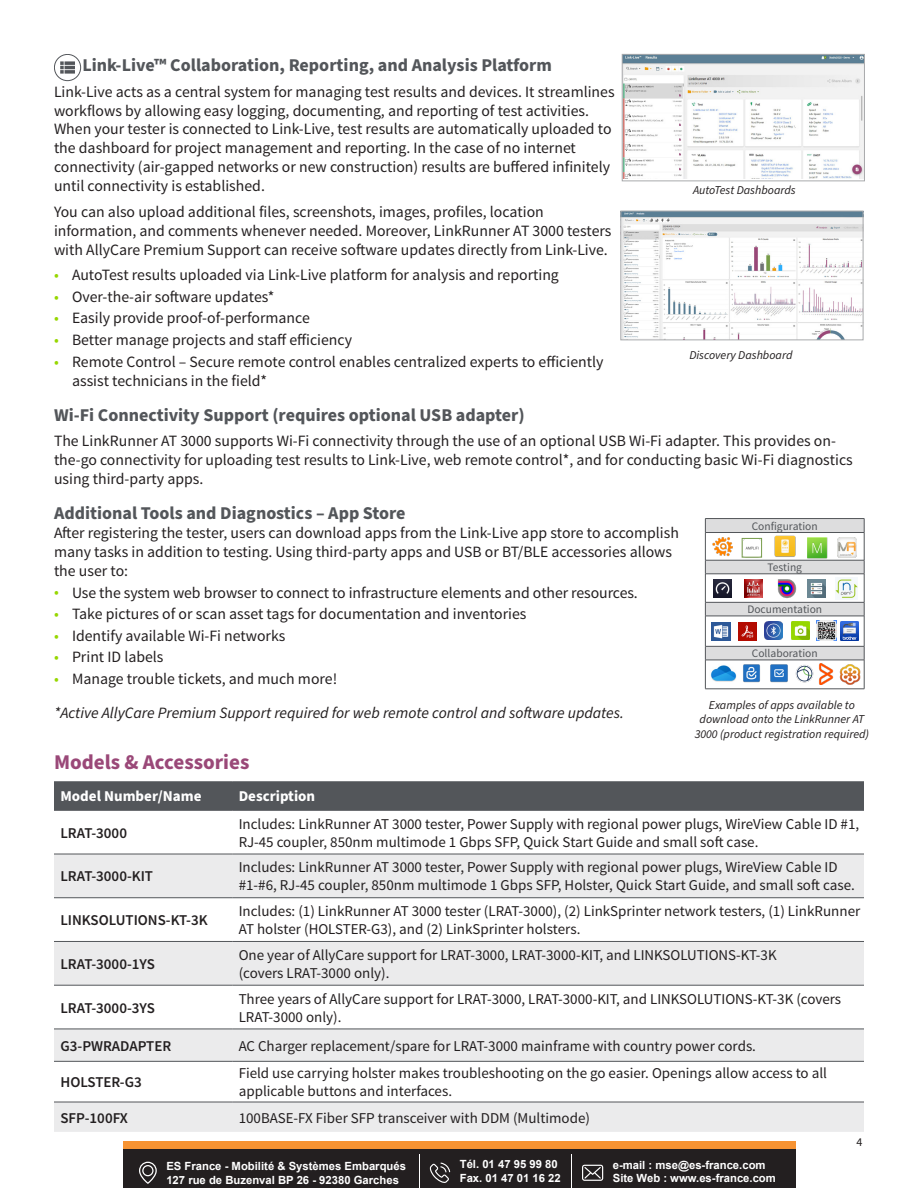
<style>
.page{position:relative;width:918px;height:1188px;background:#fff}
.page>*{position:absolute;margin:0;border:0;box-sizing:border-box;transform-origin:0 0}
.t1{font:700 21px "Source Sans Pro";color:#9a4878}
.t2{font:700 18px "Source Sans Pro";color:#53565a}
.t3{font:15.75px/18.9px "Source Sans Pro";color:#231f20}
.t4{font:italic 15.75px "Source Sans Pro";color:#231f20}
.t5{font:15px/18px "Source Sans Pro";color:#231f20}
.t6{font:600 15px "Source Sans Pro";color:#231f20}
.t7{font:700 15px "Source Sans Pro";color:#fff}
.t8{font:italic 12px/14.4px "Source Sans Pro";color:#231f20;text-align:center}
.t9{font:12px "Source Sans Pro";color:#231f20}
.t10{font:11.4px "Source Sans Pro";color:#53565a}
.t11{font:700 11.25px/13.5px "Arial";color:#fff}
.s1{color:#97d700}
</style>
<div class="page">
<div style="left:54px;top:783px;width:810px;height:27px;background:#53565a"></div>
<svg style="left:54px;top:855px;width:810px;height:277px;fill:#ebebec"></svg>
<hr style="left:54px;top:782px;width:178px;height:1px;background:#53565a">
<hr style="left:232px;top:782px;width:632px;height:1px;background:#53565a">
<hr style="left:54px;top:810px;width:178px;height:1px;background:#53565a">
<hr style="left:232px;top:810px;width:632px;height:1px;background:#53565a">
<hr style="left:54px;top:854px;width:178px;height:1px;background:#53565a">
<hr style="left:232px;top:854px;width:632px;height:1px;background:#53565a">
<hr style="left:54px;top:897px;width:178px;height:1px;background:#53565a">
<hr style="left:232px;top:897px;width:632px;height:1px;background:#53565a">
<hr style="left:54px;top:941px;width:178px;height:1px;background:#53565a">
<hr style="left:232px;top:941px;width:632px;height:1px;background:#53565a">
<hr style="left:54px;top:985px;width:178px;height:1px;background:#53565a">
<hr style="left:232px;top:985px;width:632px;height:1px;background:#53565a">
<hr style="left:54px;top:1029px;width:178px;height:1px;background:#53565a">
<hr style="left:232px;top:1029px;width:632px;height:1px;background:#53565a">
<hr style="left:54px;top:1061px;width:178px;height:1px;background:#53565a">
<hr style="left:232px;top:1061px;width:632px;height:1px;background:#53565a">
<hr style="left:54px;top:1102px;width:178px;height:1px;background:#53565a">
<hr style="left:232px;top:1102px;width:632px;height:1px;background:#53565a">
<hr style="left:705px;top:689px;width:159px;height:1px;background:#53565a">
<hr style="left:705px;top:518px;width:159px;height:1px;background:#53565a">
<svg style="left:705px;top:519px;width:160px;height:170px"></svg>
<hr style="left:705px;top:532px;width:159px;height:1px;background:#53565a">
<img style="left:837px;top:538px;width:20px;height:19px">
<img style="left:807px;top:537px;width:20px;height:21px">
<img style="left:773px;top:534px;width:25px;height:24px">
<img style="left:744px;top:540px;width:16px;height:15px">
<div style="left:742px;top:538px;width:20px;height:19px;border:1px solid #789d4a"></div>
<img style="left:713px;top:579px;width:19px;height:18px">
<img style="left:744px;top:579px;width:19px;height:18px">
<img style="left:816px;top:621px;width:20px;height:20px">
<img style="left:742px;top:663px;width:20px;height:20px">
<img style="left:710px;top:663px;width:27px;height:20px">
<img style="left:769px;top:663px;width:21px;height:20px">
<img style="left:775px;top:576px;width:24px;height:24px">
<img style="left:808px;top:579px;width:18px;height:18px">
<img style="left:836px;top:577px;width:22px;height:22px">
<img style="left:713px;top:537px;width:19px;height:20px">
<img style="left:712px;top:622px;width:18px;height:18px">
<img style="left:738px;top:622px;width:19px;height:18px">
<img style="left:764px;top:621px;width:19px;height:19px">
<img style="left:791px;top:621px;width:18px;height:19px">
<img style="left:840px;top:622px;width:19px;height:18px">
<img style="left:793px;top:663px;width:44px;height:22px">
<img style="left:840px;top:664px;width:20px;height:21px">
<div style="left:54px;top:54px;width:27px;height:27px;border:1px solid #53565a;border-radius:50%"></div>
<svg style="left:60px;top:61px;width:15px;height:13px"></svg>
<img style="left:624px;top:56px;width:239px;height:122px">
<div style="left:622px;top:54px;width:243px;height:127px;border:1px solid #a9aaac"></div>
<img style="left:622px;top:213px;width:239px;height:125px">
<div style="left:620px;top:211px;width:243px;height:129px;border:1px solid #a9aaac"></div>
<div style="left:123px;top:1149px;width:672px;height:39px;background:#231f20"></div>
<div style="left:123px;top:1141px;width:672px;height:8px;background:#f79332"></div>
<svg style="left:139px;top:1162px;width:18px;height:22px"></svg>
<svg style="left:430px;top:1163px;width:20px;height:20px"></svg>
<svg style="left:582px;top:1165px;width:21px;height:16px"></svg>
<hr style="left:419px;top:1155px;width:1px;height:33px;background:#fff">
<hr style="left:571px;top:1155px;width:1px;height:33px;background:#fff">
<p class="t2" style="left:83px;top:53px;width:471px">Link-Live™ Collaboration, Reporting, and Analysis Platform</p>
<p class="t3" style="left:54px;top:82px;width:562px">Link-Live acts as a central system for managing test results and devices. It streamlines</p>
<p class="t3" style="left:54px;top:101px;width:537px">workflows by allowing easy logging, documenting, and reporting of test activities.</p>
<p class="t3" style="left:54px;top:120px;width:559px">When your tester is connected to Link-Live, test results are automatically uploaded to</p>
<p class="t3" style="left:54px;top:139px;width:523px">the dashboard for project management and reporting. In the case of no internet</p>
<p class="t3" style="left:54px;top:158px;width:558px">connectivity (air-gapped networks or new construction) results are buffered infinitely</p>
<p class="t3" style="left:54px;top:177px;width:212px">until connectivity is established.</p>
<p class="t3" style="left:54px;top:202px;width:559px">You can also upload additional files, screenshots, images, profiles, location information, and comments whenever needed. Moreover, LinkRunner AT 3000 testers with AllyCare Premium Support can receive software updates directly from Link-Live.</p>
<p class="t3" style="left:54px;top:266px;width:506px"><span class="s1">•</span> AutoTest results uploaded via Link-Live platform for analysis and reporting</p>
<p class="t3" style="left:54px;top:287px;width:222px"><span class="s1">•</span> Over-the-air software updates*</p>
<p class="t3" style="left:54px;top:309px;width:257px"><span class="s1">•</span> Easily provide proof-of-performance</p>
<p class="t3" style="left:54px;top:331px;width:300px"><span class="s1">•</span> Better manage projects and staff efficiency</p>
<p class="t3" style="left:72px;top:352px;width:533px;text-indent:-18px"><span class="s1">•</span> Remote Control – Secure remote control enables centralized experts to efficiently assist technicians in the field*</p>
<p class="t2" style="left:54px;top:402px;width:472px">Wi-Fi Connectivity Support (requires optional USB adapter)</p>
<p class="t3" style="left:54px;top:432px;width:800px">The LinkRunner AT 3000 supports Wi-Fi connectivity through the use of an optional USB Wi-Fi adapter. This provides on&shy;the-go connectivity for uploading test results to Link-Live, web remote control*, and for conducting basic Wi-Fi diagnostics using third-party apps.</p>
<p class="t2" style="left:54px;top:501px;width:353px">Additional Tools and Diagnostics – App Store</p>
<p class="t3" style="left:54px;top:524px;width:626px">After registering the tester, users can download apps from the Link-Live app store to accomplish many tasks in addition to testing. Using third-party apps and USB or BT/BLE accessories allows the user to:</p>
<p class="t3" style="left:54px;top:583px;width:585px"><span class="s1">•</span> Use the system web browser to connect to infrastructure elements and other resources.</p>
<p class="t3" style="left:54px;top:605px;width:474px"><span class="s1">•</span> Take pictures of or scan asset tags for documentation and inventories</p>
<p class="t3" style="left:54px;top:626px;width:233px"><span class="s1">•</span> Identify available Wi-Fi networks</p>
<p class="t3" style="left:54px;top:648px;width:111px"><span class="s1">•</span> Print ID labels</p>
<p class="t3" style="left:54px;top:670px;width:285px"><span class="s1">•</span> Manage trouble tickets, and much more!</p>
<p class="t4" style="left:54px;top:702px;width:571px">*Active AllyCare Premium Support required for web remote control and software updates.</p>
<p class="t8" style="left:693px;top:183px;width:104px">AutoTest Dashboards</p>
<p class="t8" style="left:689px;top:348px;width:105px">Discovery Dashboard</p>
<p class="t10" style="left:752px;top:519px;width:67px">Configuration</p>
<p class="t10" style="left:767px;top:560px;width:36px">Testing</p>
<p class="t10" style="left:747px;top:603px;width:76px">Documentation</p>
<p class="t10" style="left:752px;top:647px;width:67px">Collaboration</p>
<p class="t8" style="left:695px;top:698px;width:176px">Examples of apps available to download onto the LinkRunner AT<br>3000 (product registration required)</p>
<p class="t1" style="left:54px;top:748px;width:197px">Models &amp; Accessories</p>
<p class="t7" style="left:60px;top:785px;width:142px">Model Number/Name</p>
<p class="t7" style="left:239px;top:785px;width:78px">Description</p>
<p class="t6" style="left:60px;top:823px;width:68px">LRAT-3000</p>
<p class="t5" style="left:239px;top:815px;width:622px">Includes: LinkRunner AT 3000 tester, Power Supply with regional power plugs, WireView Cable ID #1,<br>RJ-45 coupler, 850nm multimode 1 Gbps SFP, Quick Start Guide and small soft case.</p>
<p class="t6" style="left:60px;top:867px;width:94px">LRAT-3000-KIT</p>
<p class="t5" style="left:239px;top:859px;width:618px">Includes: LinkRunner AT 3000 tester, Power Supply with regional power plugs, WireView Cable ID #1-#6, RJ-45 coupler, 850nm multimode 1 Gbps SFP, Holster, Quick Start Guide, and small soft case.</p>
<p class="t6" style="left:60px;top:911px;width:149px">LINKSOLUTIONS-KT-3K</p>
<p class="t5" style="left:239px;top:903px;width:623px">Includes: (1) LinkRunner AT 3000 tester (LRAT-3000), (2) LinkSprinter network testers, (1) LinkRunner<br>AT holster (HOLSTER-G3), and (2) LinkSprinter holsters.</p>
<p class="t6" style="left:60px;top:955px;width:96px">LRAT-3000-1YS</p>
<p class="t5" style="left:239px;top:946px;width:539px">One year of AllyCare support for LRAT-3000, LRAT-3000-KIT, and LINKSOLUTIONS-KT-3K (covers LRAT-3000 only).</p>
<p class="t6" style="left:60px;top:998px;width:96px">LRAT-3000-3YS</p>
<p class="t5" style="left:239px;top:990px;width:604px">Three years of AllyCare support for LRAT-3000, LRAT-3000-KIT, and LINKSOLUTIONS-KT-3K (covers<br>LRAT-3000 only).</p>
<p class="t6" style="left:60px;top:1036px;width:112px">G3-PWRADAPTER</p>
<p class="t5" style="left:239px;top:1037px;width:519px">AC Charger replacement/spare for LRAT-3000 mainframe with country power cords.</p>
<p class="t6" style="left:60px;top:1073px;width:83px">HOLSTER-G3</p>
<p class="t5" style="left:239px;top:1065px;width:590px">Field use carrying holster makes troubleshooting on the go easier. Openings allow access to all applicable buttons and interfaces.</p>
<p class="t6" style="left:60px;top:1108px;width:69px">SFP-100FX</p>
<p class="t5" style="left:239px;top:1109px;width:353px">100BASE-FX Fiber SFP transceiver with DDM (Multimode)</p>
<p class="t11" style="left:166px;top:1160px;width:241px">ES France - Mobilité &amp; Systèmes Embarqués<br>127 rue de Buzenval BP 26 - 92380 Garches</p>
<p class="t11" style="left:460px;top:1158px;width:103px">Tél. 01 47 95 99 80<br>Fax. 01 47 01 16 22</p>
<p class="t11" style="left:613px;top:1158px;width:165px">e-mail : mse@es-france.com<br>Site Web : www.es-france.com</p>
<p class="t9" style="left:856px;top:1135px;width:7px">4</p>
</div>
